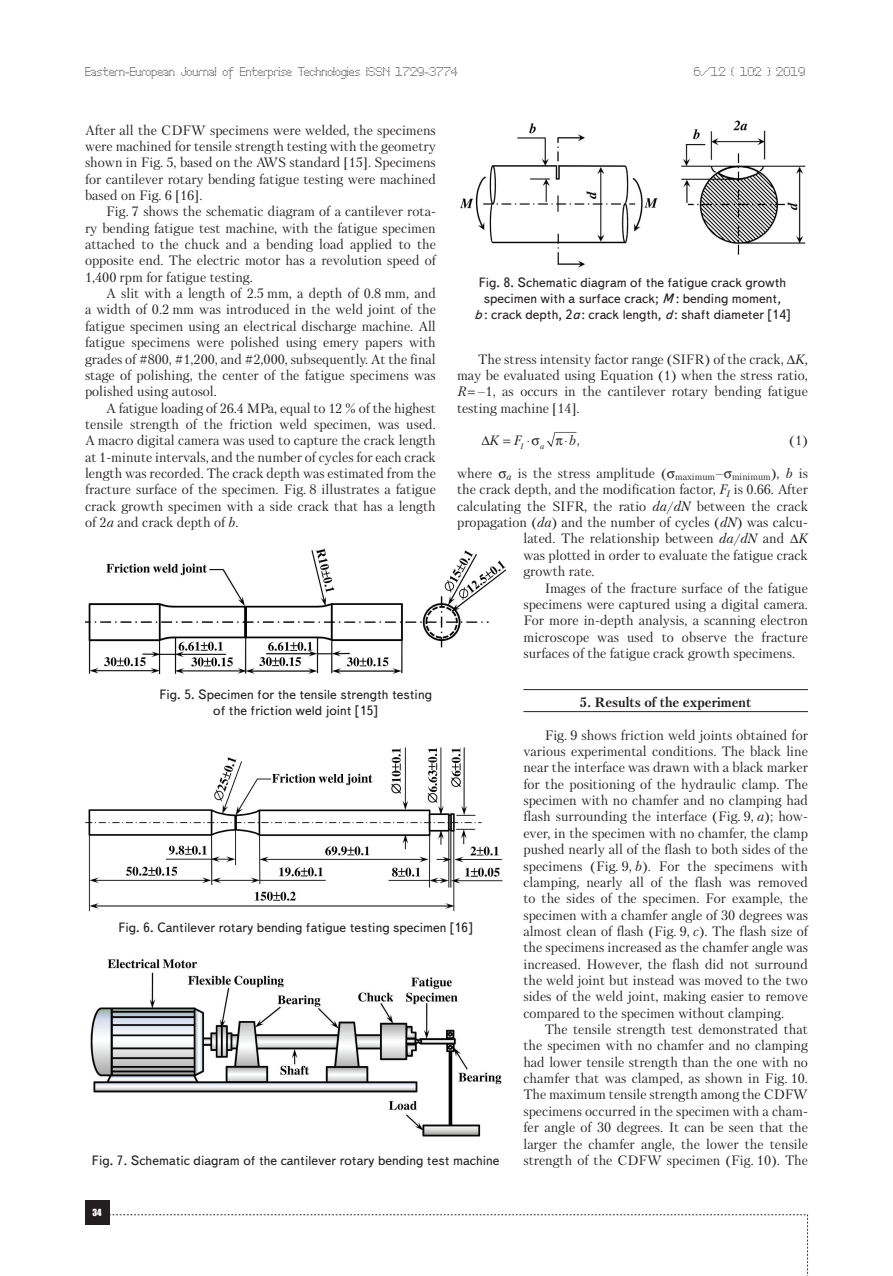
<style>
.page{position:relative;width:893px;height:1276px;background:#fff}
.page>*{position:absolute;margin:0;border:0;box-sizing:border-box;transform-origin:0 0}
.t1{font:13.5px/16.4px "Petersburg C";color:#231f20;text-align:justify}
.t2{font:13.5px/16.2px "Text Book C";color:#231f20;text-align:center}
.t3{font:700 13.5px "Petersburg C";color:#231f20}
.t4{font:italic 13.5px "Petersburg C";color:#231f20}
.t5{font:12px "Perfo C";letter-spacing:.015em;color:#231f20}
.t6{font:9px "Impact";color:#fff}
.t7{font:italic 7.8px "Petersburg C";color:#231f20}
.s1{font-style:italic}
.s2{font-style:normal}
</style>
<div class="page">
<div style="left:85px;top:1200px;width:24px;height:24px;background:#231f20"></div>
<svg style="left:109px;top:1214px;width:699px;height:62px"></svg>
<hr style="left:523px;top:689px;width:285px;height:1px;background:#231f20">
<hr style="left:523px;top:711px;width:285px;height:1px;background:#231f20">
<img style="left:460px;top:120px;width:346px;height:147px">
<img style="left:85px;top:548px;width:421px;height:127px">
<img style="left:85px;top:747px;width:418px;height:165px">
<img style="left:90px;top:959px;width:412px;height:178px">
<svg style="left:546px;top:432px;width:30px;height:15px"></svg>
<p class="t5" style="left:85px;top:65px;width:374px">Eastern-European Journal of Enterprise Technologies ISSN 1729-3774</p>
<p class="t5" style="left:694px;top:65px;width:113px">6/12 ( 102 ) 2019</p>
<p class="t1" style="left:85px;top:122px;width:352px">After all the CDFW specimens were welded, the specimens were machined for tensile strength testing with the geometry shown in Fig. 5, based on the AWS standard [15]. Specimens for cantilever rotary bending fatigue testing were machined based on Fig. 6 [16].</p>
<p class="t1" style="left:85px;top:203px;width:352px;text-indent:21px">Fig. 7 shows the schematic diagram of a cantilever rota&shy;ry bending fatigue test machine, with the fatigue specimen attached to the chuck and a bending load applied to the opposite end. The electric motor has a revolution speed of 1,400 rpm for fatigue testing.</p>
<p class="t1" style="left:85px;top:285px;width:352px;text-indent:21px">A slit with a length of 2.5 mm, a depth of 0.8 mm, and a width of 0.2 mm was introduced in the weld joint of the fatigue specimen using an electrical discharge machine. All fatigue specimens were polished using emery papers with grades of #800, #1,200, and #2,000, subsequently. At the final stage of polishing, the center of the fatigue specimens was polished using autosol.</p>
<p class="t1" style="left:85px;top:399px;width:352px;text-indent:21px">A fatigue loading of 26.4 MPa, equal to 12 % of the highest tensile strength of the friction weld specimen, was used.<br>A macro digital camera was used to capture the crack length at 1-minute intervals, and the number of cycles for each crack length was recorded. The crack depth was estimated from the fracture surface of the specimen. Fig. 8 illustrates a fatigue crack growth specimen with a side crack that has a length of 2<span class="s1">a</span> and crack depth of <span class="s1">b</span>.</p>
<p class="t2" style="left:474px;top:274px;width:318px">Fig. 8. Schematic diagram of the fatigue crack growth specimen with a surface crack; <span class="s1">M</span> : bending moment,<br><span class="s1">b</span> : crack depth, 2<span class="s1">a</span>: crack length, <span class="s1">d</span> : shaft diameter [14]</p>
<p class="t1" style="left:457px;top:350px;width:352px;text-indent:21px">The stress intensity factor range (SIFR) of the crack, <span class="s1">K, </span>may be evaluated using Equation (1) when the stress ratio, <span class="s1">R</span> –1, as occurs in the cantilever rotary bending fatigue testing machine [14].</p>
<p class="t4" style="left:490px;top:433px;width:52px">K F ⋅▲</p>
<p class="t4" style="left:564px;top:433px;width:17px">⋅b<span class="s2">,</span></p>
<p class="t7" style="left:521px;top:442px;width:4px">I</p>
<p class="t7" style="left:540px;top:442px;width:6px">a</p>
<p class="t1" style="left:789px;top:432px;width:20px">(1)</p>
<p class="t1" style="left:457px;top:465px;width:352px">where ▲<sub>a</sub> is the stress amplitude (▲<sub>maximum</sub>–▲<sub>minimum</sub>), <span class="s1">b</span> is</p>
<p class="t1" style="left:457px;top:481px;width:352px">the crack depth, and the modification factor, <span class="s1">F</span><sub>I</sub> is 0.66. After</p>
<p class="t1" style="left:457px;top:498px;width:352px">calculating the SIFR, the ratio <span class="s1">da</span>/<span class="s1">dN</span> between the crack</p>
<p class="t1" style="left:457px;top:514px;width:352px">propagation (<span class="s1">da</span>) and the number of cycles (<span class="s1">dN</span>) was calcu-</p>
<p class="t1" style="left:523px;top:530px;width:286px">lated. The relationship between <span class="s1">da</span>/<span class="s1">dN</span> and <span class="s1">K</span></p>
<p class="t1" style="left:523px;top:547px;width:286px">was plotted in order to evaluate the fatigue crack</p>
<p class="t1" style="left:523px;top:563px;width:73px">growth rate.</p>
<p class="t1" style="left:545px;top:579px;width:265px">Images of the fracture surface of the fatigue</p>
<p class="t1" style="left:523px;top:596px;width:286px">specimens were captured using a digital camera.</p>
<p class="t1" style="left:523px;top:612px;width:286px">For more in-depth analysis, a scanning electron</p>
<p class="t1" style="left:523px;top:628px;width:286px">microscope was used to observe the fracture</p>
<p class="t1" style="left:523px;top:645px;width:273px">surfaces of the fatigue crack growth specimens.</p>
<p class="t3" style="left:580px;top:694px;width:173px">5. Results of the experiment</p>
<p class="t1" style="left:523px;top:726px;width:286px;text-indent:21px">Fig. 9 shows friction weld joints obtained for various experimental conditions. The black line near the interface was drawn with a black marker for the positioning of the hydraulic clamp. The specimen with no chamfer and no clamping had flash surrounding the interface (Fig. 9, <span class="s1">a</span>); how&shy;ever, in the specimen with no chamfer, the clamp pushed nearly all of the flash to both sides of the specimens (Fig. 9, <span class="s1">b</span>). For the specimens with clamping, nearly all of the flash was removed to the sides of the specimen. For example, the specimen with a chamfer angle of 30 degrees was almost clean of flash (Fig. 9, <span class="s1">c</span>). The flash size of the specimens increased as the chamfer angle was increased. However, the flash did not surround the weld joint but instead was moved to the two sides of the weld joint, making easier to remove compared to the specimen without clamping.</p>
<p class="t1" style="left:523px;top:1021px;width:286px;text-indent:21px">The tensile strength test demonstrated that the specimen with no chamfer and no clamping had lower tensile strength than the one with no chamfer that was clamped, as shown in Fig. 10.<br>The maximum tensile strength among the CDFW specimens occurred in the specimen with a cham&shy;fer angle of 30 degrees. It can be seen that the larger the chamfer angle, the lower the tensile strength of the CDFW specimen (Fig. 10). The</p>
<p class="t2" style="left:159px;top:686px;width:274px">Fig. 5. Specimen for the tensile strength testing of the friction weld joint [15]</p>
<p class="t2" style="left:119px;top:920px;width:356px">Fig. 6. Cantilever rotary bending fatigue testing specimen [16]</p>
<p class="t2" style="left:92px;top:1152px;width:409px">Fig. 7. Schematic diagram of the cantilever rotary bending test machine</p>
<p class="t6" style="left:93px;top:1205px;width:11px">34</p>
</div>
